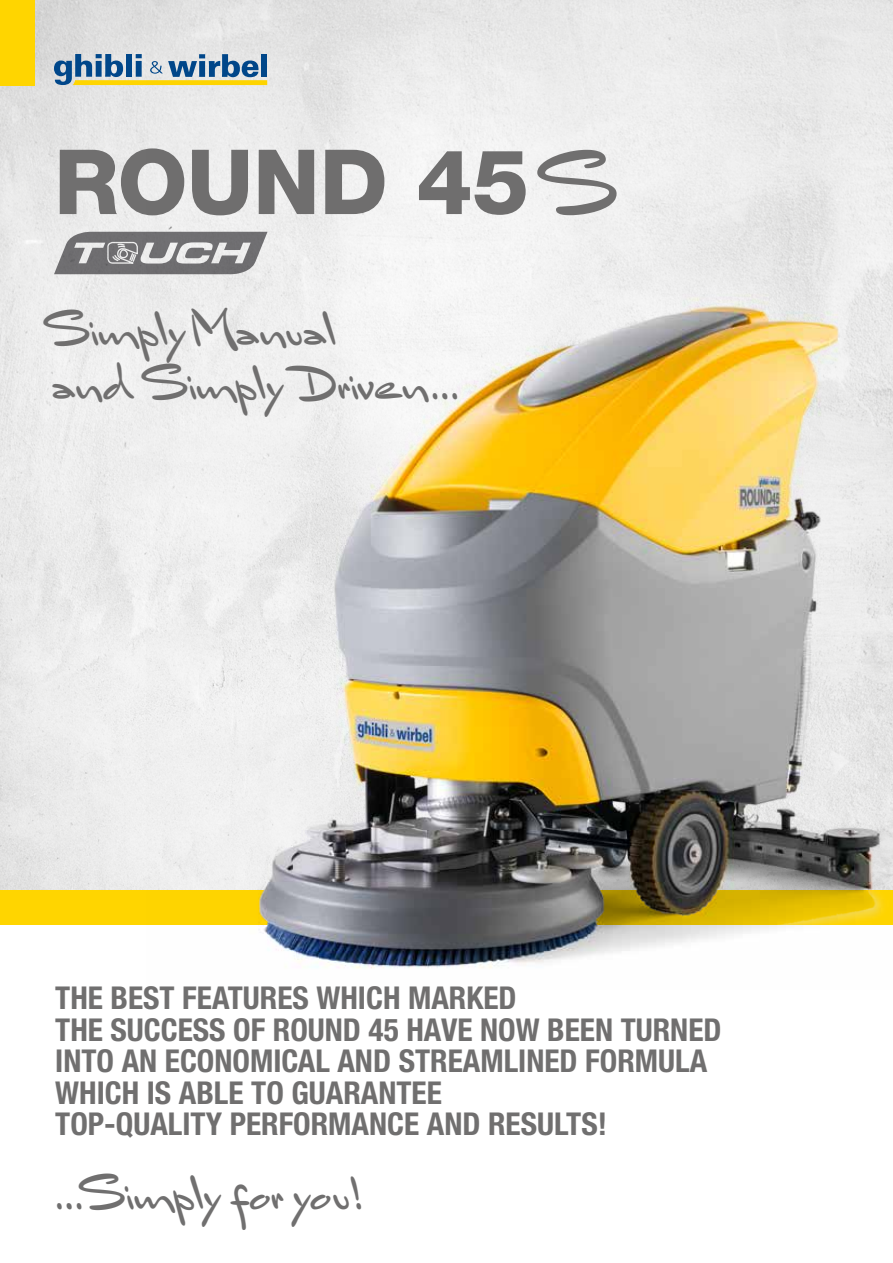
<style>
.page{position:relative;width:893px;height:1263px;background:#fff}
.page>*{position:absolute;margin:0;border:0;box-sizing:border-box;transform-origin:0 0}
.t1{font:800 90px "Helvetica Neue LT Std";letter-spacing:-.005em;color:#706f6f}
.t2{font:45px/54px "Mr Sandsfort";letter-spacing:.02em;color:#706f6f}
.t3{font:700 condensed 31.5px/31.5px "Helvetica Neue LT Std";color:#706f6f}
</style>
<div class="page">
<img style="left:0;top:0;width:893px;height:891px">
<div style="left:0;top:891px;width:893px;height:34px;background:#ffd500"></div>
<svg style="left:54px;top:54px;width:92px;height:31px;background:#88a0a2"></svg>
<div style="left:0;top:0;width:34px;height:85px;background:#ffd500"></div>
<svg style="left:54px;top:232px;width:92px;height:42px;background:#8e8e90"></svg>
<img style="left:146px;top:18px;width:747px;height:951px">
<svg style="left:537px;top:150px;width:80px;height:65px"></svg>
<h1 class="t1" style="left:54px;top:128px;width:477px">ROUND 45</h1>
<h2 class="t2" style="left:53px;top:306px;width:412px">Simply Manual<br>and Simply Driven…</h2>
<p class="t3" style="left:55px;top:982px;width:668px">THE BEST FEATURES WHICH MARKED<br>THE SUCCESS OF ROUND 45 HAVE NOW BEEN TURNED INTO AN ECONOMICAL AND STREAMLINED FORMULA WHICH IS ABLE TO GUARANTEE<br>TOP-QUALITY PERFORMANCE AND RESULTS!</p>
<h2 class="t2" style="left:53px;top:1170px;width:315px">…Simply for you!</h2>
</div>
